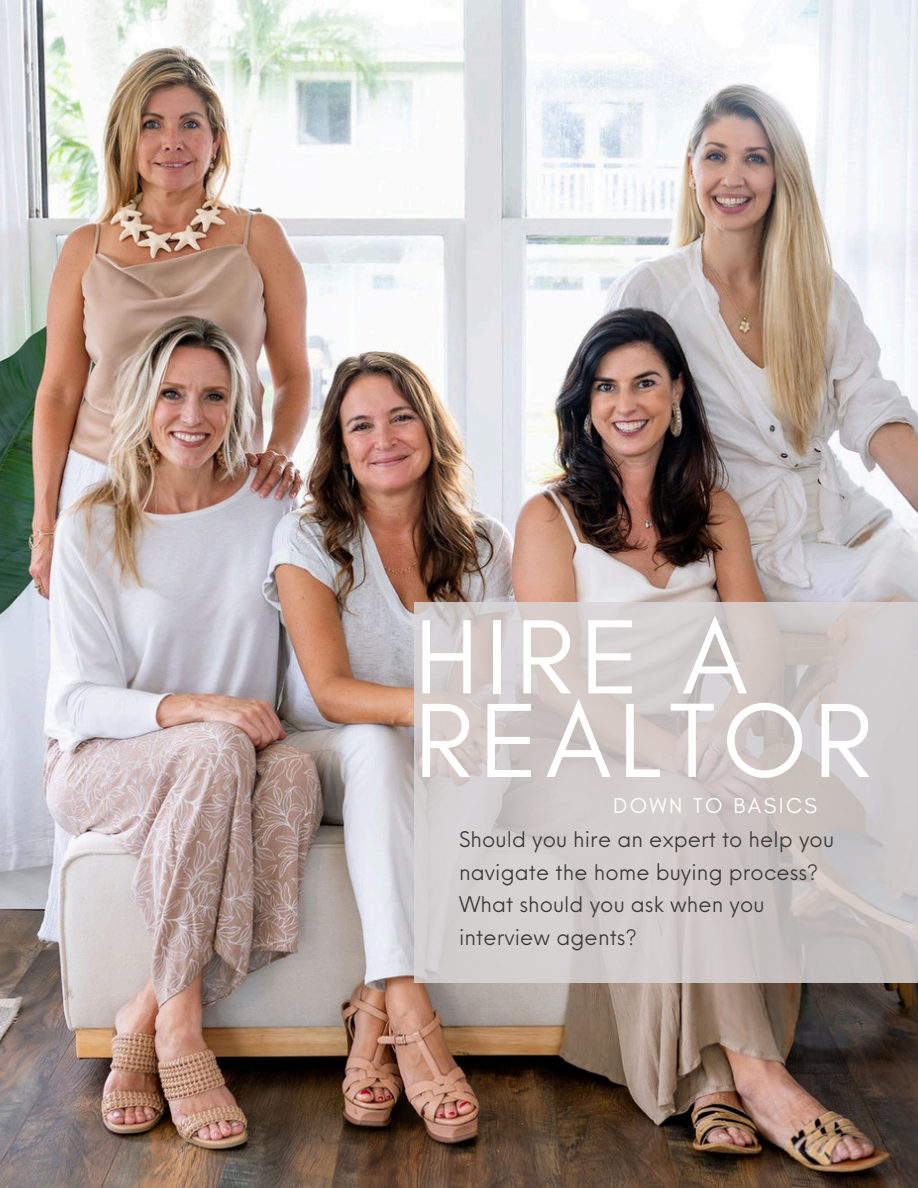
<style>
.page{position:relative;width:918px;height:1188px;background:#fff}
.page>*{position:absolute;margin:0;border:0;box-sizing:border-box;transform-origin:0 0}
.t1{font:107.55px/83.6px "Glacial Indifference";letter-spacing:.06em;color:#fff}
.t2{font:22.05px "Glacial Indifference";letter-spacing:.11em;color:#fff}
.t3{font:21px/32.7px "Neue Einstellung";letter-spacing:.005em;color:#3b3737}
</style>
<div class="page">
<img style="left:0;top:0;width:918px;height:1188px">
<svg style="left:414px;top:602px;width:504px;height:381px;background:#cfc9c8"></svg>
<h1 class="t1" style="left:414px;top:614px;width:459px">HIRE A<br>REALTOR</h1>
<h2 class="t2" style="left:613px;top:792px;width:206px">DOWN TO BASICS</h2>
<p class="t3" style="left:459px;top:821px;width:377px">Should you hire an expert to help you navigate the home buying process?<br>What should you ask when you interview agents?</p>
</div>
